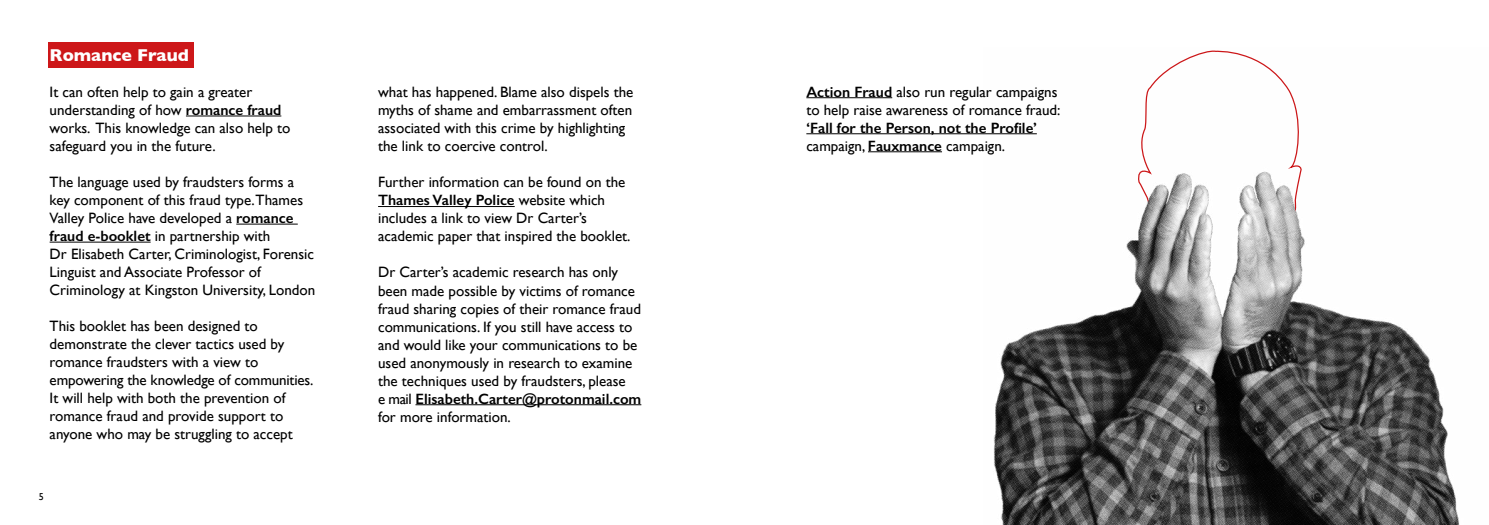
<style>
.page{position:relative;width:1489px;height:525px;background:#fff}
.page>*{position:absolute;margin:0;border:0;box-sizing:border-box;transform-origin:0 0}
.t1{font:700 17.5px "Gill Sans";color:#fff}
.t2{font:15px/18px "Gill Sans";color:#000}
.t3{font:600 15px "Gill Sans";color:#000}
.t4{font:10px "Gill Sans";color:#000}
.s1{font-weight:600}
.s2{font-weight:400}
</style>
<div class="page">
<div style="left:48px;top:43px;width:145px;height:25px;background:#cd1719"></div>
<hr style="left:186px;top:115px;width:95px;height:1px;background:#000">
<hr style="left:236px;top:223px;width:62px;height:1px;background:#000">
<hr style="left:50px;top:241px;width:101px;height:1px;background:#000">
<hr style="left:378px;top:206px;width:136px;height:1px;background:#000">
<hr style="left:415px;top:404px;width:226px;height:1px;background:#000">
<hr style="left:806px;top:97px;width:86px;height:1px;background:#000">
<hr style="left:806px;top:133px;width:230px;height:1px;background:#000">
<hr style="left:868px;top:151px;width:74px;height:1px;background:#000">
<img style="left:983px;top:50px;width:476px;height:474px">
<p class="t1" style="left:50px;top:41px;width:141px">Romance Fraud</p>
<p class="t2" style="left:50px;top:83px;width:204px">It can often help to gain a greater</p>
<p class="t2" style="left:50px;top:101px;width:242px">understanding of how <span class="s1">romance fraud </span>works. This knowledge can also help to safeguard you in the future.</p>
<p class="t2" style="left:50px;top:173px;width:255px">The language used by fraudsters forms a key component of this fraud type.Thames Valley Police have developed a <span class="s1">romance fraud e-booklet</span> in partnership with</p>
<p class="t2" style="left:50px;top:245px;width:266px">Dr Elisabeth Carter, Criminologist, Forensic<br>Linguist and Associate Professor of</p>
<p class="t2" style="left:50px;top:281px;width:267px">Criminology at Kingston University, London</p>
<p class="t2" style="left:50px;top:317px;width:210px">This booklet has been designed to</p>
<p class="t2" style="left:50px;top:335px;width:236px">demonstrate the clever tactics used by romance fraudsters with a view to</p>
<p class="t2" style="left:50px;top:371px;width:265px">empowering the knowledge of communities.<br>It will help with both the prevention of romance fraud and provide support to</p>
<p class="t2" style="left:50px;top:425px;width:245px">anyone who may be struggling to accept</p>
<p class="t4" style="left:39px;top:490px;width:6px">5</p>
<p class="t2" style="left:378px;top:83px;width:257px">what has happened. Blame also dispels the myths of shame and embarrassment often associated with this crime by highlighting the link to coercive control.</p>
<p class="t2" style="left:378px;top:173px;width:249px">Further information can be found on the<br><span class="s1">Thames Valley Police</span> website which</p>
<p class="t2" style="left:378px;top:209px;width:210px">includes a link to view Dr Carter’s</p>
<p class="t2" style="left:378px;top:227px;width:254px">academic paper that inspired the booklet.</p>
<p class="t2" style="left:378px;top:263px;width:264px">Dr Carter’s academic research has only been made possible by victims of romance fraud sharing copies of their romance fraud communications. If you still have access to and would like your communications to be used anonymously in research to examine the techniques used by fraudsters, please</p>
<p class="t3" style="left:378px;top:389px;width:265px"><span class="s2">e mail</span> Elisabeth.Carter@protonmail.com</p>
<p class="t2" style="left:378px;top:407px;width:134px">for more information.</p>
<p class="t2" style="left:806px;top:82px;width:252px"><span class="s1">Action Fraud</span> also run regular campaigns</p>
<p class="t2" style="left:806px;top:100px;width:256px">to help raise awareness of romance fraud:</p>
<p class="t3" style="left:806px;top:118px;width:232px">‘Fall for the Person, not the Profile’</p>
<p class="t2" style="left:806px;top:136px;width:200px">campaign, <span class="s1">Fauxmance</span> campaign.</p>
</div>
